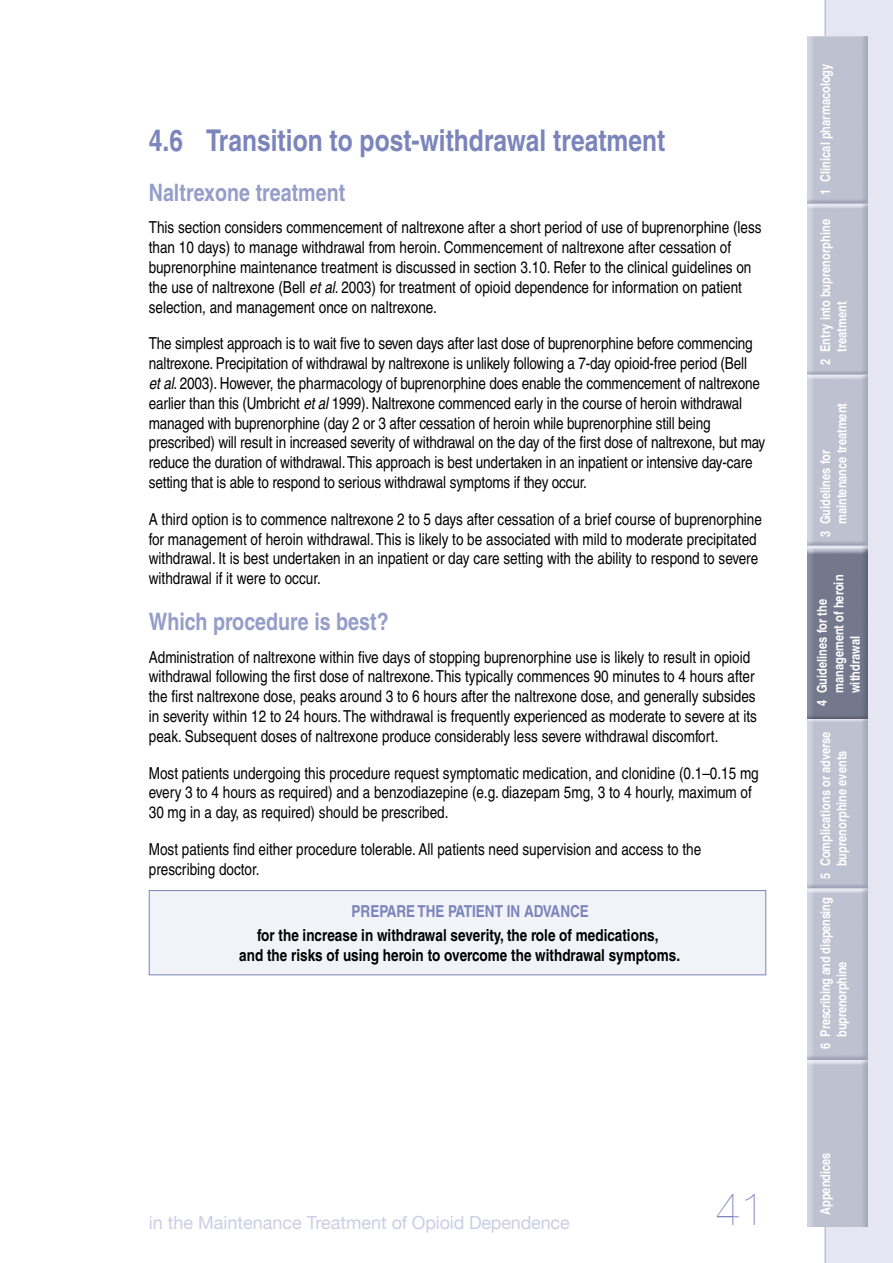
<style>
.page{position:relative;width:893px;height:1263px;background:#fff}
.page>*{position:absolute;margin:0;border:0;box-sizing:border-box;transform-origin:0 0}
.t1{font:200 45px "Helvetica Neue";color:#7b84bb}
.t2{font:700 condensed 30px "Helvetica LT";color:#7b84bb}
.t3{font:700 condensed 24px "Helvetica LT";color:#959dc9}
.t4{font:18px "Helvetica Neue";color:#cacee4}
.t5{font:condensed 16.5px/19.8px "Helvetica LT";color:#000}
.t6{font:700 condensed 16.5px/19.8px "Helvetica LT";color:#000;text-align:center}
.t7{font:700 condensed 16.5px "Helvetica LT";color:#7b84bb}
.t8{font:700 condensed 13.5px/16.5px "Helvetica LT";color:#fff}
.t9{font:700 condensed 13.5px/16.5px "Helvetica LT";letter-spacing:-.02em;color:#fff}
.s1{font-style:italic}
</style>
<div class="page">
<svg style="left:825px;top:0;width:68px;height:1263px;background:#e0e1ec"></svg>
<img style="left:808px;top:36px;width:59px;height:339px">
<img style="left:808px;top:375px;width:59px;height:852px">
<img style="left:808px;top:549px;width:59px;height:169px">
<div style="left:149px;top:890px;width:617px;height:85px;background:#f2f3f8"></div>
<div style="left:149px;top:890px;width:617px;height:85px;border:1px solid #7b84bb"></div>
<h2 class="t2" style="left:149px;top:122px;width:518px">4.6 Transition to post-withdrawal treatment</h2>
<h3 class="t3" style="left:149px;top:178px;width:198px">Naltrexone treatment</h3>
<p class="t5" style="left:149px;top:218px;width:614px">This section considers commencement of naltrexone after a short period of use of buprenorphine (less than 10 days) to manage withdrawal from heroin. Commencement of naltrexone after cessation of buprenorphine maintenance treatment is discussed in section 3.10. Refer to the clinical guidelines on the use of naltrexone (Bell <span class="s1">et al</span>. 2003) for treatment of opioid dependence for information on patient selection, and management once on naltrexone.</p>
<p class="t5" style="left:149px;top:334px;width:618px">The simplest approach is to wait five to seven days after last dose of buprenorphine before commencing naltrexone. Precipitation of withdrawal by naltrexone is unlikely following a 7-day opioid-free period (Bell<br><span class="s1">et al</span>. 2003). However, the pharmacology of buprenorphine does enable the commencement of naltrexone earlier than this (Umbricht <span class="s1">et al</span> 1999). Naltrexone commenced early in the course of heroin withdrawal managed with buprenorphine (day 2 or 3 after cessation of heroin while buprenorphine still being prescribed) will result in increased severity of withdrawal on the day of the first dose of naltrexone, but may reduce the duration of withdrawal. This approach is best undertaken in an inpatient or intensive day-care setting that is able to respond to serious withdrawal symptoms if they occur.</p>
<p class="t5" style="left:149px;top:509px;width:615px">A third option is to commence naltrexone 2 to 5 days after cessation of a brief course of buprenorphine for management of heroin withdrawal. This is likely to be associated with mild to moderate precipitated withdrawal. It is best undertaken in an inpatient or day care setting with the ability to respond to severe withdrawal if it were to occur.</p>
<h3 class="t3" style="left:149px;top:607px;width:241px">Which procedure is best?</h3>
<p class="t5" style="left:149px;top:647px;width:610px">Administration of naltrexone within five days of stopping buprenorphine use is likely to result in opioid withdrawal following the first dose of naltrexone. This typically commences 90 minutes to 4 hours after the first naltrexone dose, peaks around 3 to 6 hours after the naltrexone dose, and generally subsides in severity within 12 to 24 hours. The withdrawal is frequently experienced as moderate to severe at its peak. Subsequent doses of naltrexone produce considerably less severe withdrawal discomfort.</p>
<p class="t5" style="left:149px;top:763px;width:611px">Most patients undergoing this procedure request symptomatic medication, and clonidine (0.1–0.15 mg every 3 to 4 hours as required) and a benzodiazepine (e.g. diazepam 5mg, 3 to 4 hourly, maximum of<br>30 mg in a day, as required) should be prescribed.</p>
<p class="t5" style="left:149px;top:839px;width:554px">Most patients find either procedure tolerable. All patients need supervision and access to the prescribing doctor.</p>
<p class="t7" style="left:352px;top:901px;width:239px">PREPARETHE PATIENT IN ADVANCE</p>
<p class="t6" style="left:239px;top:925px;width:442px">for the increase in withdrawal severity, the role of medications,<br>and the risks of using heroin to overcome the withdrawal symptoms.</p>
<p class="t4" style="left:149px;top:1212px;width:422px">in the Maintenance Treatment of Opioid Dependence</p>
<h1 class="t1" style="left:715px;top:1183px;width:20px">41</h1>
<p class="t8" style="left:817px;top:195px;width:132px;rotate:-90deg">1 Clinical pharmacology</p>
<p class="t8" style="left:817px;top:352px;width:134px;text-indent:-13px;rotate:-90deg">2 Entry into buprenorphine treatment</p>
<p class="t8" style="left:817px;top:524px;width:123px;text-indent:-13px;rotate:-90deg">3 Guidelines for maintenance treatment</p>
<p class="t8" style="left:814px;top:693px;width:120px;text-indent:-13px;rotate:-90deg">4 Guidelines for the management of heroin withdrawal</p>
<p class="t8" style="left:817px;top:879px;width:149px;text-align:center;rotate:-90deg">5 Complications or adverse buprenorphine events</p>
<p class="t9" style="left:817px;top:1036px;width:141px;text-indent:-13px;rotate:-90deg">6 Prescribing and dispensing buprenorphine</p>
<p class="t8" style="left:817px;top:1215px;width:64px;rotate:-90deg">Appendices</p>
</div>
